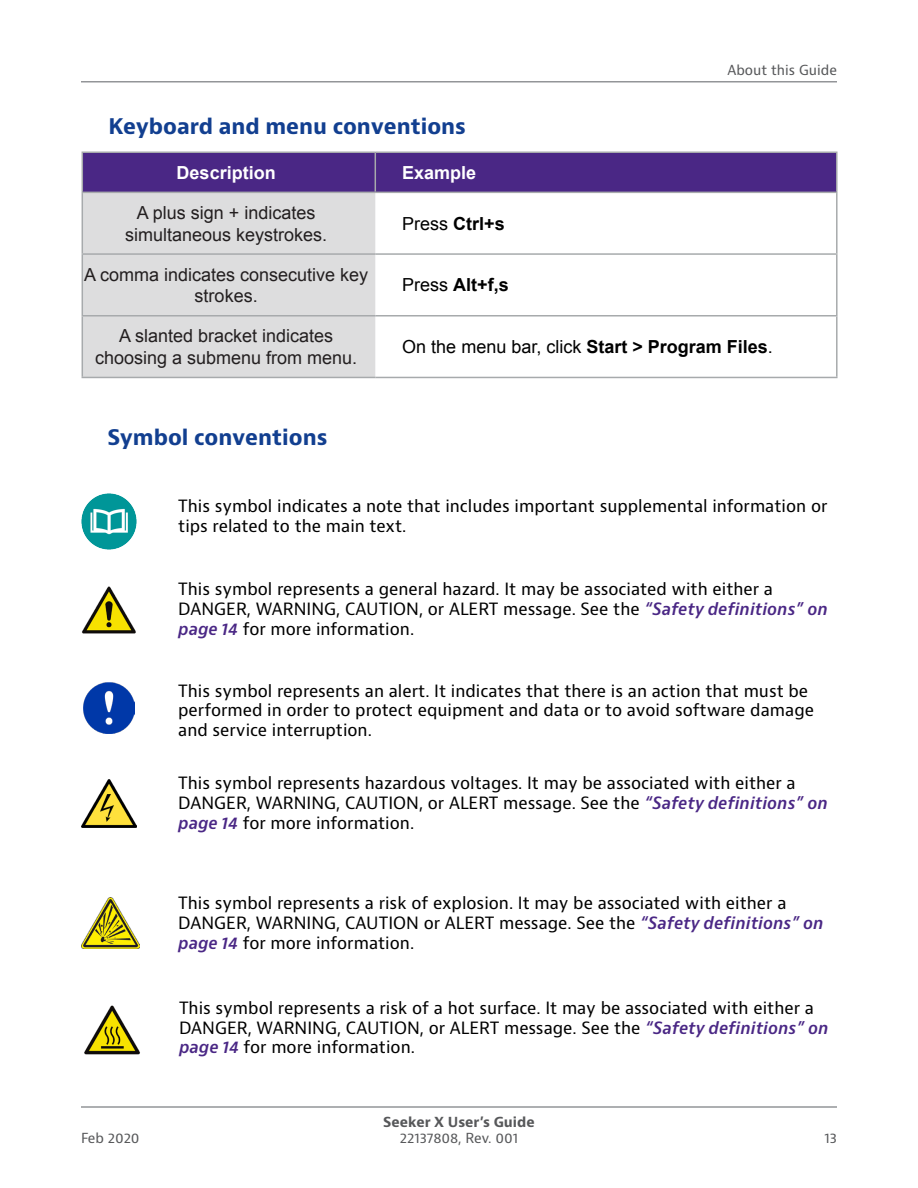
<style>
.page{position:relative;width:918px;height:1188px;background:#fff}
.page>*{position:absolute;margin:0;border:0;box-sizing:border-box;transform-origin:0 0}
.Headline_2{font:700 21px "Bernino Sans";color:#123f90}
.Table_-_Left_Column{font:18px/21.6px "Arial";color:#231f20;text-align:center}
.Table_-_Right_Column{font:18px "Arial";color:#000}
.Table_-_Right_Column-2{font:700 18px "Arial";color:#000}
.Table_-_Left_Column-2{font:700 18px "Arial";color:#fff}
.Body_1{font:16.5px/19.8px "Bernino Sans";color:#000}
.t1{font:13.5px "Bernino Sans";color:#57585a}
.t2{font:700 13.5px "Bernino Sans";color:#57585a}
.s1{font-weight:400}
.s2{font-weight:700}
.s3{font-weight:600;font-style:italic;color:#4a2785}
</style>
<div class="page">
<hr style="left:81px;top:1106px;width:756px;height:2px;background:#939598">
<hr style="left:81px;top:81px;width:756px;height:1px;background:#939598">
<div style="left:83px;top:153px;width:753px;height:39px;background:#4a2785"></div>
<div style="left:83px;top:193px;width:292px;height:184px;background:#ddddde"></div>
<hr style="left:375px;top:152px;width:463px;height:1px;background:#a7aaac">
<hr style="left:375px;top:153px;width:1px;height:39px;background:#a7aaac">
<hr style="left:836px;top:153px;width:2px;height:39px;background:#a7aaac">
<hr style="left:375px;top:192px;width:463px;height:1px;background:#a7aaac">
<hr style="left:82px;top:153px;width:1px;height:39px;background:#a7aaac">
<hr style="left:82px;top:193px;width:1px;height:60px;background:#a7aaac">
<hr style="left:836px;top:193px;width:2px;height:60px;background:#a7aaac">
<hr style="left:82px;top:255px;width:1px;height:60px;background:#a7aaac">
<hr style="left:836px;top:255px;width:2px;height:60px;background:#a7aaac">
<hr style="left:82px;top:317px;width:1px;height:60px;background:#a7aaac">
<hr style="left:836px;top:317px;width:2px;height:60px;background:#a7aaac">
<hr style="left:82px;top:152px;width:293px;height:1px;background:#a7aaac">
<hr style="left:82px;top:192px;width:293px;height:1px;background:#a7aaac">
<hr style="left:82px;top:253px;width:293px;height:2px;background:#a7aaac">
<hr style="left:375px;top:253px;width:463px;height:2px;background:#a7aaac">
<hr style="left:82px;top:315px;width:293px;height:2px;background:#a7aaac">
<hr style="left:375px;top:315px;width:463px;height:2px;background:#a7aaac">
<hr style="left:82px;top:377px;width:293px;height:1px;background:#a7aaac">
<hr style="left:375px;top:377px;width:463px;height:1px;background:#a7aaac">
<img style="left:81px;top:494px;width:56px;height:56px">
<img style="left:84px;top:1005px;width:56px;height:50px">
<img style="left:84px;top:683px;width:51px;height:51px">
<img style="left:82px;top:779px;width:55px;height:48px">
<img style="left:82px;top:586px;width:54px;height:48px">
<img style="left:82px;top:898px;width:58px;height:50px">
<p class="Headline_2" style="left:109px;top:112px;width:359px">Keyboard and menu conventions</p>
<p class="t1" style="left:727px;top:62px;width:111px">About this Guide</p>
<p class="Table_-_Left_Column-2" style="left:177px;top:160px;width:101px">Description</p>
<p class="Table_-_Left_Column-2" style="left:402px;top:160px;width:76px">Example</p>
<p class="Table_-_Left_Column" style="left:125px;top:202px;width:204px">A plus sign + indicates simultaneous keystrokes.</p>
<p class="Table_-_Right_Column-2" style="left:402px;top:211px;width:104px"><span class="s1">Press</span> Ctrl+s</p>
<p class="Table_-_Left_Column" style="left:84px;top:263px;width:286px">A comma indicates consecutive key strokes.</p>
<p class="Table_-_Right_Column-2" style="left:402px;top:273px;width:108px"><span class="s1">Press</span> Alt+f,s</p>
<p class="Table_-_Left_Column" style="left:95px;top:325px;width:264px">A slanted bracket indicates choosing a submenu from menu.</p>
<p class="Table_-_Right_Column" style="left:402px;top:335px;width:372px">On the menu bar, click <span class="s2">Start &gt; Program Files</span>.</p>
<p class="Headline_2" style="left:107px;top:423px;width:221px">Symbol conventions</p>
<p class="Body_1" style="left:178px;top:497px;width:651px">This symbol indicates a note that includes important supplemental information or tips related to the main text.</p>
<p class="Body_1" style="left:178px;top:580px;width:651px">This symbol represents a general hazard. It may be associated with either a<br>DANGER, WARNING, CAUTION, or ALERT message. See the <span class="s3">“Safety definitions” on page 14</span> for more information.</p>
<p class="Body_1" style="left:178px;top:681px;width:637px">This symbol represents an alert. It indicates that there is an action that must be performed in order to protect equipment and data or to avoid software damage and service interruption.</p>
<p class="Body_1" style="left:178px;top:774px;width:651px">This symbol represents hazardous voltages. It may be associated with either a<br>DANGER, WARNING, CAUTION, or ALERT message. See the <span class="s3">“Safety definitions” on page 14</span> for more information.</p>
<p class="Body_1" style="left:178px;top:893px;width:647px">This symbol represents a risk of explosion. It may be associated with either a<br>DANGER, WARNING, CAUTION or ALERT message. See the <span class="s3">“Safety definitions” on page 14</span> for more information.</p>
<p class="Body_1" style="left:179px;top:998px;width:651px">This symbol represents a risk of a hot surface. It may be associated with either a<br>DANGER, WARNING, CAUTION, or ALERT message. See the <span class="s3">“Safety definitions” on page 14</span> for more information.</p>
<p class="t2" style="left:383px;top:1113px;width:153px">Seeker X User’s Guide</p>
<p class="t1" style="left:81px;top:1129px;width:60px">Feb 2020</p>
<p class="t1" style="left:400px;top:1129px;width:120px">22137808, Rev. 001</p>
<p class="t1" style="left:825px;top:1129px;width:14px">13</p>
</div>
